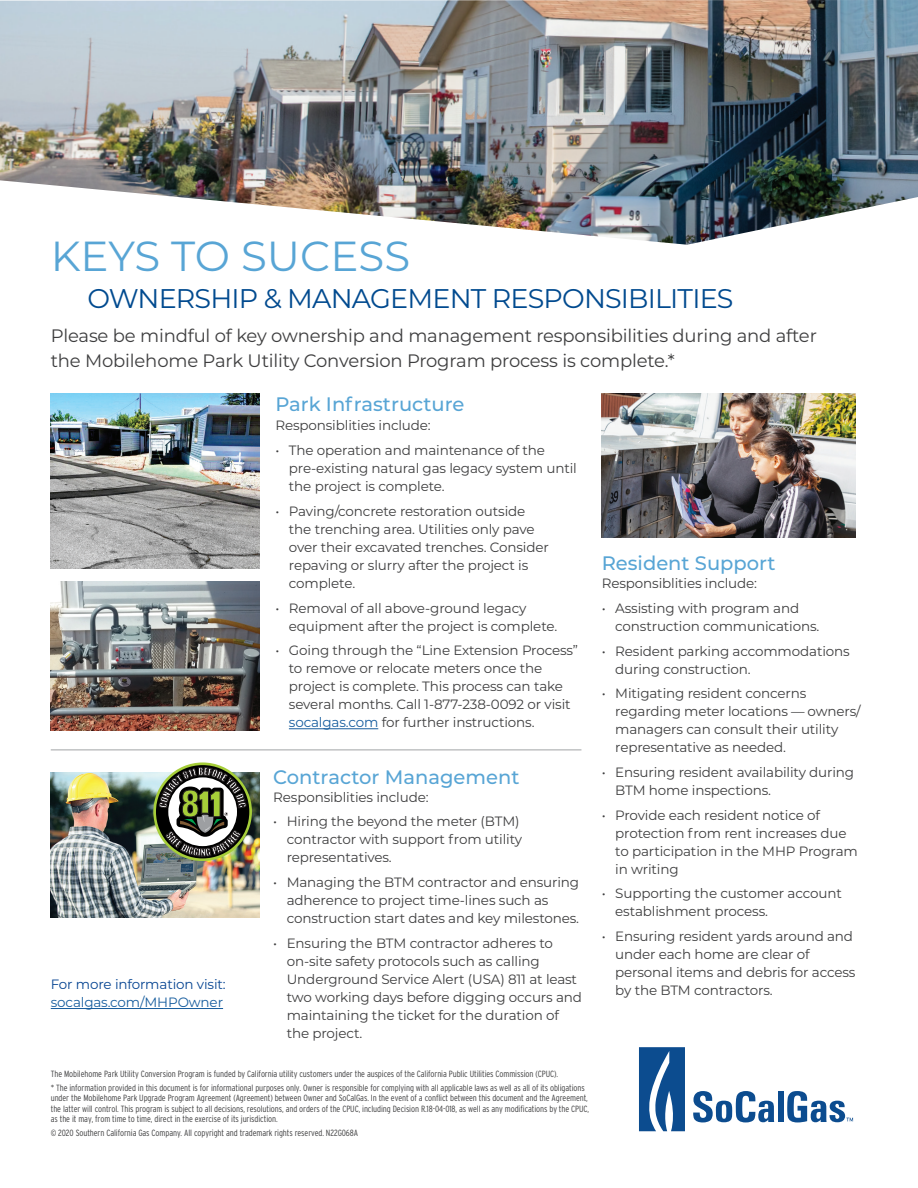
<style>
.page{position:relative;width:918px;height:1188px;background:#fff}
.page>*{position:absolute;margin:0;border:0;box-sizing:border-box;transform-origin:0 0}
.t1{font:42px "Montserrat";color:#58a5d5}
.t2{font:27px "Montserrat";letter-spacing:-.03em;color:#014a8f}
.t3{font:500 19.5px "Montserrat";color:#58a5d5}
.t4{font:18px/25.5px "Montserrat";letter-spacing:-.01em;color:#3e3e3f}
.t5{font:13.5px/18px "Montserrat";letter-spacing:-.01em;color:#3e3e3f}
.t6{font:13.5px "Montserrat";letter-spacing:-.01em;color:#074592}
.t7{font:13.5px "Montserrat";letter-spacing:-.01em;color:#175d9e}
.t8{font:300 9px/10.5px "Interstate Condensed";letter-spacing:-.01em;color:#3e3e3f}
.s1{color:#175d9e}
</style>
<div class="page">
<img style="left:0;top:0;width:918px;height:245px">
<hr style="left:289px;top:728px;width:89px;height:1px;background:#175d9e">
<img style="left:602px;top:393px;width:254px;height:145px">
<img style="left:51px;top:393px;width:208px;height:175px">
<img style="left:51px;top:581px;width:208px;height:149px">
<svg style="left:639px;top:1047px;width:46px;height:84px"></svg>
<svg style="left:693px;top:1091px;width:81px;height:31px"></svg>
<div style="left:778px;top:1091px;width:6px;height:31px;background:#0c4c8f"></div>
<svg style="left:787px;top:1091px;width:66px;height:31px"></svg>
<hr style="left:51px;top:750px;width:530px;height:1px;background:#909295">
<img style="left:51px;top:772px;width:208px;height:145px">
<svg style="left:153px;top:762px;width:99px;height:99px"></svg>
<svg style="left:156px;top:765px;width:93px;height:93px"></svg>
<hr style="left:51px;top:1008px;width:172px;height:1px;background:#175d9e">
<h1 class="t1" style="left:51px;top:227px;width:361px">KEYS TO SUCESS</h1>
<h2 class="t2" style="left:87px;top:280px;width:648px">OWNERSHIP &amp; MANAGEMENT RESPONSIBILITIES</h2>
<h3 class="t4" style="left:51px;top:322px;width:768px">Please be mindful of key ownership and management responsibilities during and after the Mobilehome Park Utility Conversion Program process is complete.*</h3>
<h3 class="t3" style="left:275px;top:390px;width:191px">Park Infrastructure</h3>
<p class="t5" style="left:275px;top:416px;width:157px">Responsiblities include:</p>
<p class="t5" style="left:289px;top:441px;width:289px;text-indent:-14px">• The operation and maintenance of the pre-existing natural gas legacy system until the project is complete.</p>
<p class="t5" style="left:289px;top:502px;width:262px;text-indent:-14px">• Paving/concrete restoration outside the trenching area. Utilities only pave over their excavated trenches. Consider repaving or slurry after the project is complete.</p>
<p class="t5" style="left:289px;top:598px;width:270px;text-indent:-14px">• Removal of all above-ground legacy equipment after the project is complete.</p>
<p class="t5" style="left:289px;top:641px;width:291px;text-indent:-14px">• Going through the “Line Extension Process” to remove or relocate meters once the project is complete. This process can take several months. Call 1-877-238-0092 or visit <span class="s1">socalgas.com</span> for further instructions.</p>
<h3 class="t3" style="left:602px;top:549px;width:175px">Resident Support</h3>
<p class="t5" style="left:602px;top:574px;width:157px">Responsiblities include:</p>
<p class="t5" style="left:615px;top:599px;width:206px;text-indent:-14px">• Assisting with program and construction communications.</p>
<p class="t5" style="left:615px;top:641px;width:236px;text-indent:-14px">• Resident parking accommodations during construction.</p>
<p class="t5" style="left:615px;top:684px;width:247px;text-indent:-14px">• Mitigating resident concerns regarding meter locations — owners/ managers can consult their utility representative as needed.</p>
<p class="t5" style="left:615px;top:763px;width:240px;text-indent:-14px">• Ensuring resident availability during<br>BTM home inspections.</p>
<p class="t5" style="left:615px;top:805px;width:244px;text-indent:-14px">• Provide each resident notice of protection from rent increases due to participation in the MHP Program in writing</p>
<p class="t5" style="left:615px;top:884px;width:228px;text-indent:-14px">• Supporting the customer account establishment process.</p>
<p class="t5" style="left:615px;top:927px;width:242px;text-indent:-14px">• Ensuring resident yards around and under each home are clear of personal items and debris for access by the BTM contractors.</p>
<h3 class="t3" style="left:273px;top:763px;width:248px">Contractor Management</h3>
<p class="t5" style="left:273px;top:787px;width:157px">Responsiblities include:</p>
<p class="t5" style="left:287px;top:812px;width:237px;text-indent:-14px">• Hiring the beyond the meter (BTM) contractor with support from utility representatives.</p>
<p class="t5" style="left:287px;top:873px;width:294px;text-indent:-14px">• Managing the BTM contractor and ensuring adherence to project time-lines such as construction start dates and key milestones.</p>
<p class="t5" style="left:287px;top:933px;width:297px;text-indent:-14px">• Ensuring the BTM contractor adheres to on-site safety protocols such as calling Underground Service Alert (USA) 811 at least two working days before digging occurs and maintaining the ticket for the duration of the project.</p>
<p class="t6" style="left:51px;top:975px;width:177px">For more information visit:</p>
<p class="t7" style="left:51px;top:993px;width:174px">socalgas.com/MHPOwner</p>
<p class="t8" style="left:51px;top:1067px;width:536px;line-height:13.8px">The Mobilehome Park Utility Conversion Program is funded by California utility customers under the auspices of the California Public Utilities Commission (CPUC).<br>* The information provided in this document is for informational purposes only. Owner is responsible for complying with all applicable laws as well as all of its obligations</p>
<p class="t8" style="left:51px;top:1093px;width:540px">under the Mobilehome Park Upgrade Program Agreement (Agreement) between Owner and SoCalGas. In the event of a conflict between this document and the Agreement, the latter will control. This program is subject to all decisions, resolutions, and orders of the CPUC, including Decision R.18-04-018, as well as any modifications by the CPUC, as the it may, from time to time, direct in the exercise of its jurisdiction.</p>
<p class="t8" style="left:51px;top:1128px;width:309px">© 2020 Southern California Gas Company. All copyright and trademark rights reserved. N22G068A</p>
</div>
